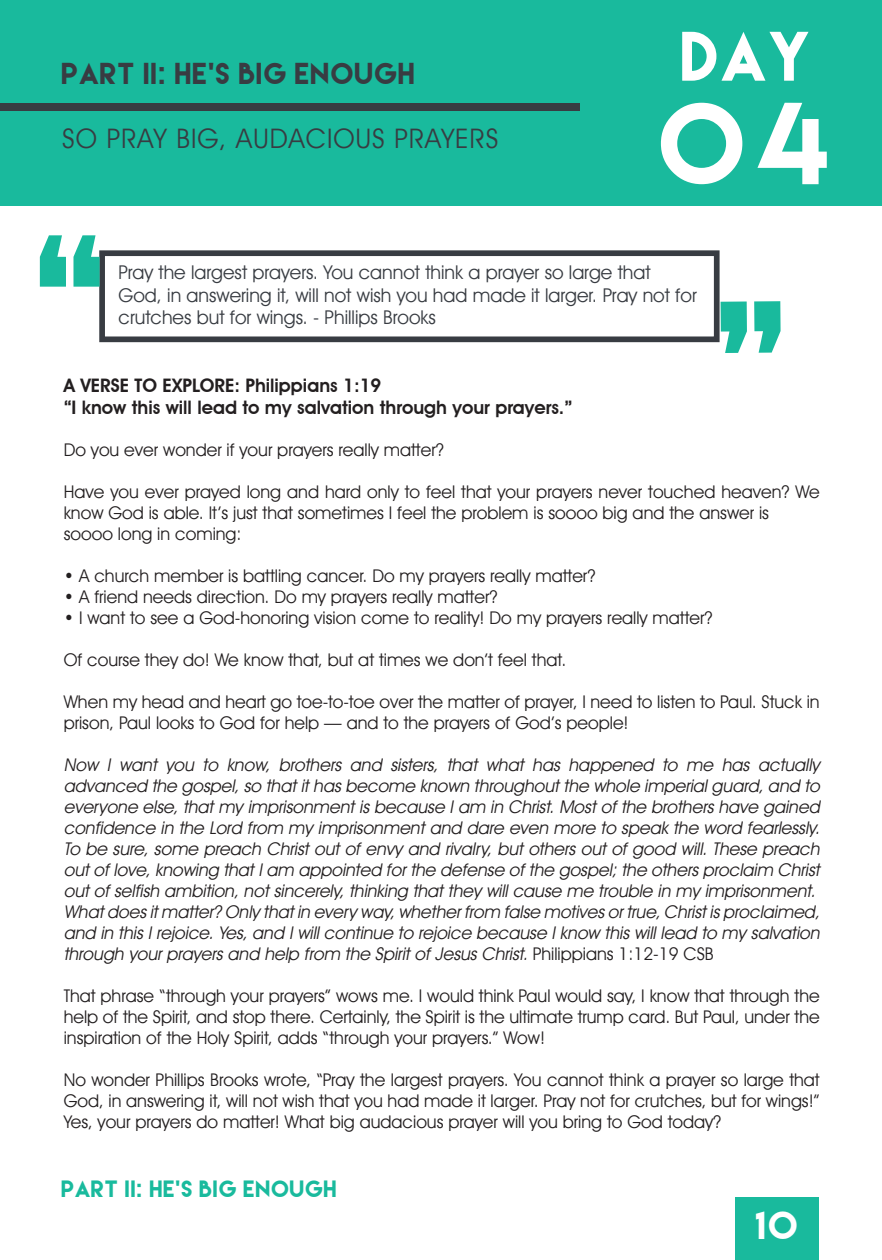
<style>
.page{position:relative;width:882px;height:1260px;background:#fff}
.page>*{position:absolute;margin:0;border:0;box-sizing:border-box;transform-origin:0 0}
.t1{font:189.7px "Lemon Milk";color:#19ba9d}
.t2{font:103.6px "Lemon Milk";color:#fff}
.t3{font:62.12px "Lemon Milk";color:#fff}
.t4{font:35px "Lemon Milk";color:#fff}
.t5{font:26.95px "Avant Garde IT Cby BT";letter-spacing:.04em;color:#383c42}
.t6{font:26.95px "Lemon Milk";letter-spacing:.04em;color:#383c42}
.t7{font:21px "Lemon Milk";letter-spacing:.04em;color:#19ba9d}
.t8{font:18.9px/22.8px "Avant Garde IT Cby BT";color:#383c42}
.t9{font:600 18.55px "Avant Garde IT Cby BT";color:#231f20}
.t10{font:17.5px/21px "Avant Garde IT Cby BT";color:#231f20}
.t11{font:italic 17.5px/21px "Avant Garde IT Cby BT";color:#231f20}
.s1{font-style:normal}
</style>
<div class="page">
<div style="left:0;top:0;width:882px;height:205px;background:#19ba9d"></div>
<div style="left:0;top:104px;width:579px;height:7px;background:#383c42"></div>
<div style="left:99px;top:250px;width:621px;height:92px;background:#fff;border:6px solid #383c42"></div>
<div style="left:736px;top:1197px;width:83px;height:63px;background:#19ba9d"></div>
<p class="t6" style="left:62px;top:59px;width:355px">PART II: He’S BIG ENOUGH</p>
<p class="t5" style="left:62px;top:122px;width:438px">SO PRAY BIG, AUDACIOUS PRAYERS</p>
<p class="t3" style="left:682px;top:24px;width:130px">DAY</p>
<p class="t2" style="left:661px;top:90px;width:173px">04</p>
<p class="t1" style="left:40px;top:213px;width:75px">“</p>
<p class="t8" style="left:119px;top:261px;width:580px">Pray the largest prayers. You cannot think a prayer so large that<br>God, in answering it, will not wish you had made it larger. Pray not for crutches but for wings. - Phillips Brooks</p>
<p class="t1" style="left:779px;top:375px;width:75px;rotate:180deg">“</p>
<p class="t9" style="left:64px;top:374px;width:319px">A VERSE TO EXPLORE: Philippians 1:19</p>
<p class="t9" style="left:64px;top:397px;width:510px">“I know this will lead to my salvation through your prayers.”</p>
<p class="t10" style="left:64px;top:440px;width:382px">Do you ever wonder if your prayers really matter?</p>
<p class="t10" style="left:64px;top:482px;width:758px">Have you ever prayed long and hard only to feel that your prayers never touched heaven? We know God is able. It’s just that sometimes I feel the problem is soooo big and the answer is</p>
<p class="t10" style="left:64px;top:524px;width:179px">soooo long in coming:</p>
<p class="t10" style="left:64px;top:566px;width:533px">• A church member is battling cancer. Do my prayers really matter?</p>
<p class="t10" style="left:64px;top:587px;width:435px">• A friend needs direction. Do my prayers really matter?</p>
<p class="t10" style="left:64px;top:608px;width:650px">• I want to see a God-honoring vision come to reality! Do my prayers really matter?</p>
<p class="t10" style="left:64px;top:650px;width:504px">Of course they do! We know that, but at times we don’t feel that.</p>
<p class="t10" style="left:64px;top:692px;width:757px">When my head and heart go toe-to-toe over the matter of prayer, I need to listen to Paul. Stuck in prison, Paul looks to God for help — and to the prayers of God’s people!</p>
<p class="t11" style="left:64px;top:755px;width:761px">Now I want you to know, brothers and sisters, that what has happened to me has actually advanced the gospel,so thatithasbecome known throughoutthe whole imperialguard,and to everyone else, that my imprisonment is because I am in Christ. Most of the brothers have gained confidence in the Lord from my imprisonment and dare even more to speak the word fearlessly.<br>To be sure, some preach Christ out of envy and rivalry, but others out of good will. These preach outoflove,knowing thatIam appointed forthe defense ofthe gospel;the othersproclaim Christ out of selfish ambition, not sincerely, thinking that they will cause me trouble in my imprisonment.</p>
<p class="t11" style="left:64px;top:902px;width:761px;text-align:justify">Whatdoesitmatter? Only thatin every way,whetherfrom false motivesortrue,Christisproclaimed, and in this I rejoice. Yes, and I will continue to rejoice because I know this will lead to my salvation through your prayers and help from the Spirit of Jesus Christ. <span class="s1">P h i l i p p i a n s 1 : 1 2 - 1 9 C S B</span></p>
<p class="t10" style="left:64px;top:986px;width:758px;text-align:justify">That phrase “through your prayers” wows me. I would think Paul would say, I know that through the help of the Spirit, and stop there. Certainly, the Spirit is the ultimate trump card. But Paul, under the inspiration of the Holy Spirit, adds “through your prayers.” Wow!</p>
<p class="t10" style="left:64px;top:1070px;width:758px">No wonder Phillips Brooks wrote, “Pray the largest prayers. You cannot think a prayer so large that<br>God, in answering it, will not wish that you had made it larger. Pray not for crutches, but for wings!”</p>
<p class="t10" style="left:64px;top:1112px;width:659px">Yes, your prayers do matter! What big audacious prayer will you bring to God today?</p>
<p class="t7" style="left:62px;top:1178px;width:277px">PART II: HE’S BIG ENOUGH</p>
<p class="t4" style="left:756px;top:1207px;width:44px">10</p>
</div>
